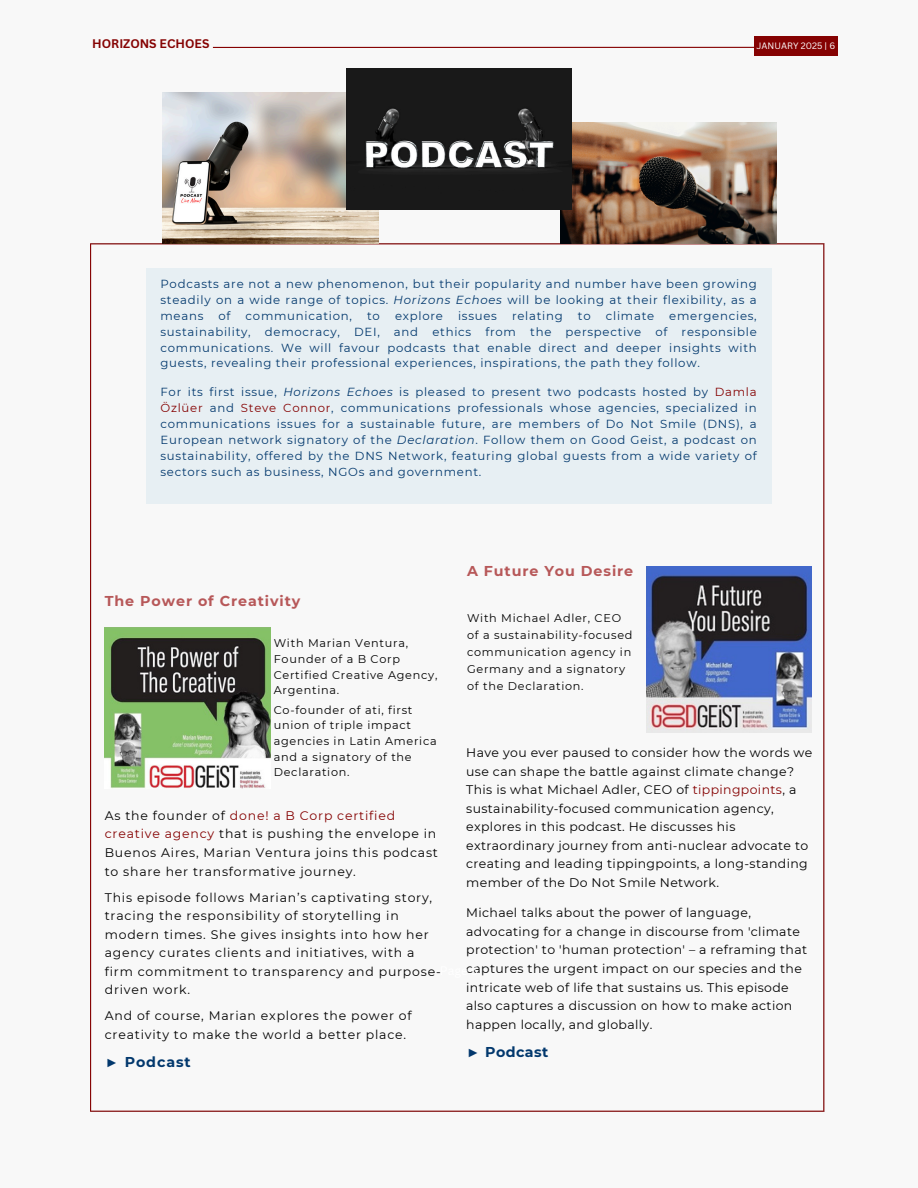
<style>
.page{position:relative;width:918px;height:1188px;background:#f8f8f8}
.page>*{position:absolute;margin:0;border:0;box-sizing:border-box;transform-origin:0 0}
.t1{font:700 14.25px "Montserrat";letter-spacing:.065em;color:#b75859}
.t2{font:700 14.25px "Montserrat";letter-spacing:.045em;color:#02386d}
.t3{font:700 14.25px "Montserrat";letter-spacing:.065em;color:#02386d}
.t4{font:12.45px/18.6px "Montserrat";letter-spacing:.03em;color:#000}
.t5{font:12.45px/18.6px "Montserrat";letter-spacing:.065em;color:#000}
.t6{font:700 12.15px "Canva Sans";color:#850202}
.t7{font:11.7px/15.9px "Montserrat";letter-spacing:.065em;color:#02386d;text-align:justify}
.t8{font:11.25px/15.8px "Montserrat";letter-spacing:.065em;color:#000}
.t9{font:9px "Canva Sans";color:#fff}
.s1{font-style:italic}
.s2{color:#850202}
.s3{font-family:"Liberation Serif"}
.s4{font-family:"Canva Sans";font-size:12px;color:#fff}
</style>
<div class="page">
<hr style="left:90px;top:244px;width:1px;height:867px;background:#850202">
<hr style="left:823px;top:244px;width:1px;height:867px;background:#850202">
<hr style="left:90px;top:243px;width:734px;height:1px;background:#850202">
<hr style="left:90px;top:1111px;width:734px;height:1px;background:#850202">
<hr style="left:213px;top:47px;width:613px;height:1px;background:#850202">
<img style="left:162px;top:92px;width:216px;height:151px">
<img style="left:561px;top:122px;width:216px;height:122px">
<img style="left:346px;top:69px;width:225px;height:140px">
<img style="left:647px;top:567px;width:164px;height:165px">
<img style="left:105px;top:627px;width:165px;height:161px">
<div style="left:146px;top:269px;width:626px;height:235px;background:#e7eff3"></div>
<div style="left:754px;top:36px;width:84px;height:20px;background:#850202"></div>
<h3 class="t6" style="left:92px;top:35px;width:119px">HORIZONS ECHOES</h3>
<h1 class="t9" style="left:757px;top:39px;width:80px">JANUARY 2025 | 6</h1>
<p class="t7" style="left:160px;top:276px;width:598px">Podcasts are not a new phenomenon, but their popularity and number have been growing steadily on a wide range of topics. <span class="s1">Horizons Echoes</span> will be looking at their flexibility, as a means</p>
<p class="t7" style="left:219px;top:307px;width:14px">of</p>
<p class="t7" style="left:246px;top:307px;width:108px">communication,</p>
<p class="t7" style="left:367px;top:307px;width:14px">to</p>
<p class="t7" style="left:395px;top:307px;width:49px">explore</p>
<p class="t7" style="left:458px;top:307px;width:40px">issues</p>
<p class="t7" style="left:512px;top:307px;width:52px">relating</p>
<p class="t7" style="left:578px;top:307px;width:14px">to</p>
<p class="t7" style="left:606px;top:307px;width:50px">climate</p>
<p class="t7" style="left:160px;top:307px;width:598px;text-indent:509px">emergencies, sustainability, democracy, DEI, and ethics from the perspective of responsible communications. We will favour podcasts that enable direct and deeper insights with guests, revealing their professional experiences, inspirations, the path they follow.</p>
<p class="t7" style="left:160px;top:384px;width:598px">For its first issue, <span class="s1">Horizons Echoes</span> is pleased to present two podcasts hosted by <span class="s2">Damla Özlüer</span> and <span class="s2">Steve Connor</span>, communications professionals whose agencies, specialized in communications issues for a sustainable future, are members of Do Not Smile (DNS), a European network signatory of the <span class="s1">Declaration</span>. Follow them on Good Geist, a podcast on sustainability, offered by the DNS Network, featuring global guests from a wide variety of sectors such as business, NGOs and government.</p>
<h3 class="t1" style="left:467px;top:562px;width:168px">A Future You Desire</h3>
<p class="t1" style="left:105px;top:592px;width:197px">The Power of Creativity</p>
<p class="t8" style="left:274px;top:635px;width:165px">With Marian Ventura,<br>Founder of a B Corp<br>Certified Creative Agency,<br>Argentina.</p>
<p class="t8" style="left:274px;top:702px;width:164px">Co-founder of ati, first union of triple impact agencies in Latin America and a signatory of the<br>Declaration.</p>
<p class="t8" style="left:467px;top:610px;width:167px;line-height:16.8px">With Michael Adler, CEO of a sustainability-focused communication agency in<br>Germany and a signatory of the Declaration.</p>
<p class="t4" style="left:466px;top:743px;width:348px">Have you ever paused to consider how the words we use can shape the battle against climate change?<br>This is what Michael Adler, CEO of <span class="s2">tippingpoints</span>, a sustainability-focused communication agency, explores in this podcast. He discusses his extraordinary journey from anti-nuclear advocate to creating and leading tippingpoints, a long-standing member of the Do Not Smile Network.</p>
<h2 class="t4" style="left:466px;top:904px;width:342px">Michael talks about the power of language, advocating for a change in discourse from 'climate protection' to 'human protection' – a reframing that captures the urgent impact on our species and the intricate web of life that sustains us. This episode also captures a discussion on how to make action happen locally, and globally.</h2>
<p class="t2" style="left:466px;top:1043px;width:84px"><span class="s3">►</span> Podcast</p>
<p class="t5" style="left:105px;top:806px;width:335px">As the founder of <span class="s2">done! a B Corp certified creative agency</span> that is pushing the envelope in Buenos Aires, Marian Ventura joins this podcast to share her transformative journey.</p>
<h3 class="t5" style="left:105px;top:888px;width:375px">This episode follows Marian’s captivating story, tracing the responsibility of storytelling in<br>modern times. She gives insights into how her agency curates clients and initiatives, with a<br>firm commitment to transparency and purpose-<span class="s4">Page 5 </span>driven work.</h3>
<h3 class="t5" style="left:105px;top:1007px;width:308px">And of course, Marian explores the power of creativity to make the world a better place.</h3>
<h1 class="t3" style="left:105px;top:1053px;width:88px"><span class="s3">►</span> Podcast</h1>
</div>
